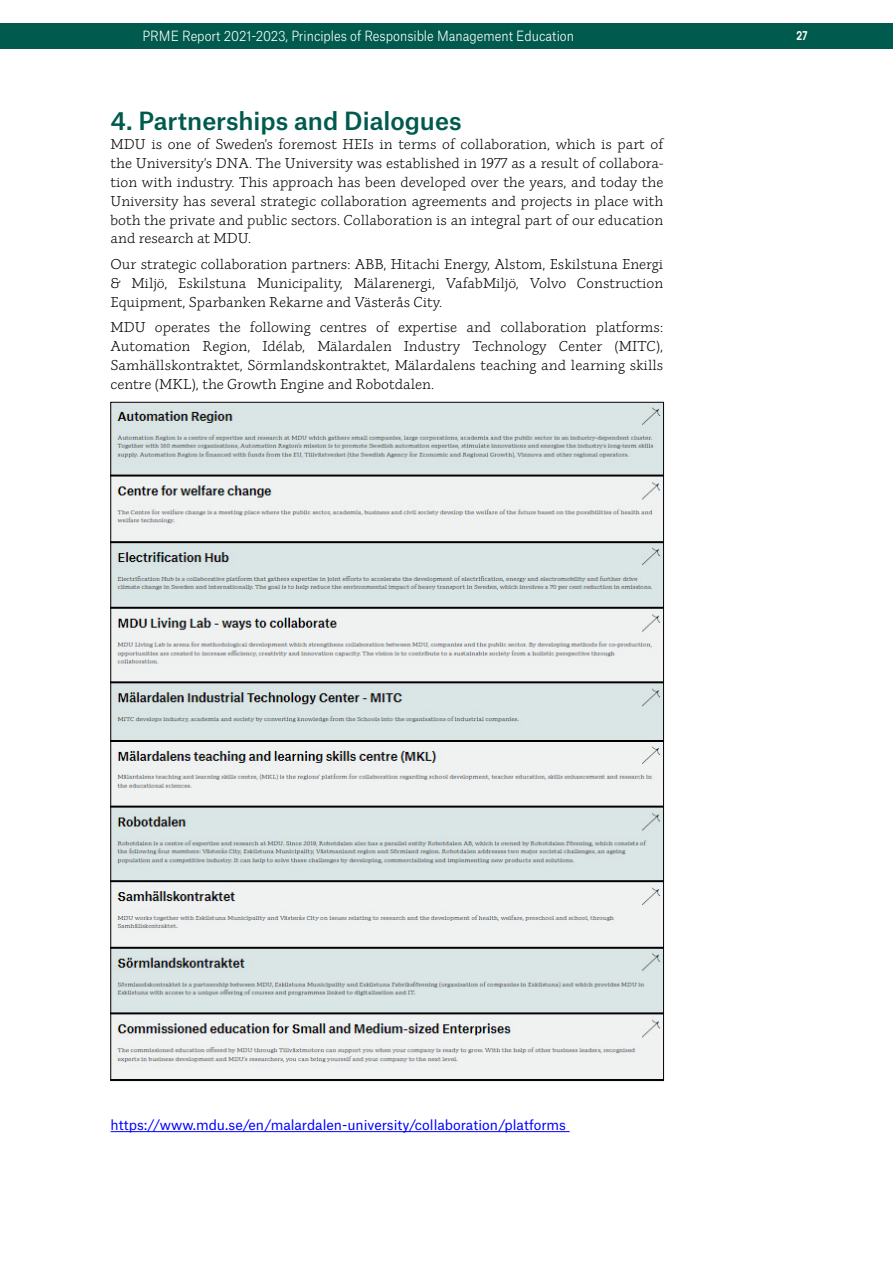
<style>
.page{position:relative;width:893px;height:1263px;background:#fff}
.page>*{position:absolute;margin:0;border:0;box-sizing:border-box;transform-origin:0 0}
.t1{font:500 24px "Atlas Grotesk";color:#005a4d}
.t2{font:300 13.5px/18.9px "Ducta MDH";color:#000;text-align:justify}
.t3{font:13.5px "Atlas Grotesk";color:#00f}
.t4{font:300 13.5px "Atlas Grotesk";color:#fff;scale:.9 1}
.t5{font:600 12px "ITC Avant Garde Pro";color:#fff;scale:.85 1}
</style>
<div class="page">
<hr style="left:111px;top:1131px;width:459px;height:1px;background:#00f">
<img style="left:113px;top:404px;width:549px;height:675px">
<div style="left:0;top:23px;width:893px;height:26px;background:#005a4d"></div>
<p class="t4" style="left:142px;top:25px;width:481px">PRME Report 2021-2023, Principles of Responsible Management Education</p>
<p class="t5" style="left:796px;top:27px;width:15px">27</p>
<h1 class="t1" style="left:111px;top:101px;width:352px">4. Partnerships and Dialogues</h1>
<p class="t2" style="left:111px;top:135px;width:554px">MDU is one of Sweden’s foremost HEIs in terms of collaboration, which is part of the University’s DNA. The University was established in 1977 as a result of collabora&shy;tion with industry. This approach has been developed over the years, and today the University has several strategic collaboration agreements and projects in place with both the private and public sectors. Collaboration is an integral part of our education and research at MDU.</p>
<p class="t2" style="left:111px;top:255px;width:554px">Our strategic collaboration partners: ABB, Hitachi Energy, Alstom, Eskilstuna Energi &amp; Miljö, Eskilstuna Municipality, Mälarenergi, VafabMiljö, Volvo Construction Equipment, Sparbanken Rekarne and Västerås City.</p>
<p class="t2" style="left:111px;top:318px;width:554px">MDU operates the following centres of expertise and collaboration platforms:<br>Automation Region, Idélab, Mälardalen Industry Technology Center (MITC), Samhällskontraktet, Sörmlandskontraktet, Mälardalens teaching and learning skills centre (MKL), the Growth Engine and Robotdalen.</p>
<p class="t3" style="left:111px;top:1114px;width:457px">https://www.mdu.se/en/malardalen-university/collaboration/platforms</p>
</div>
